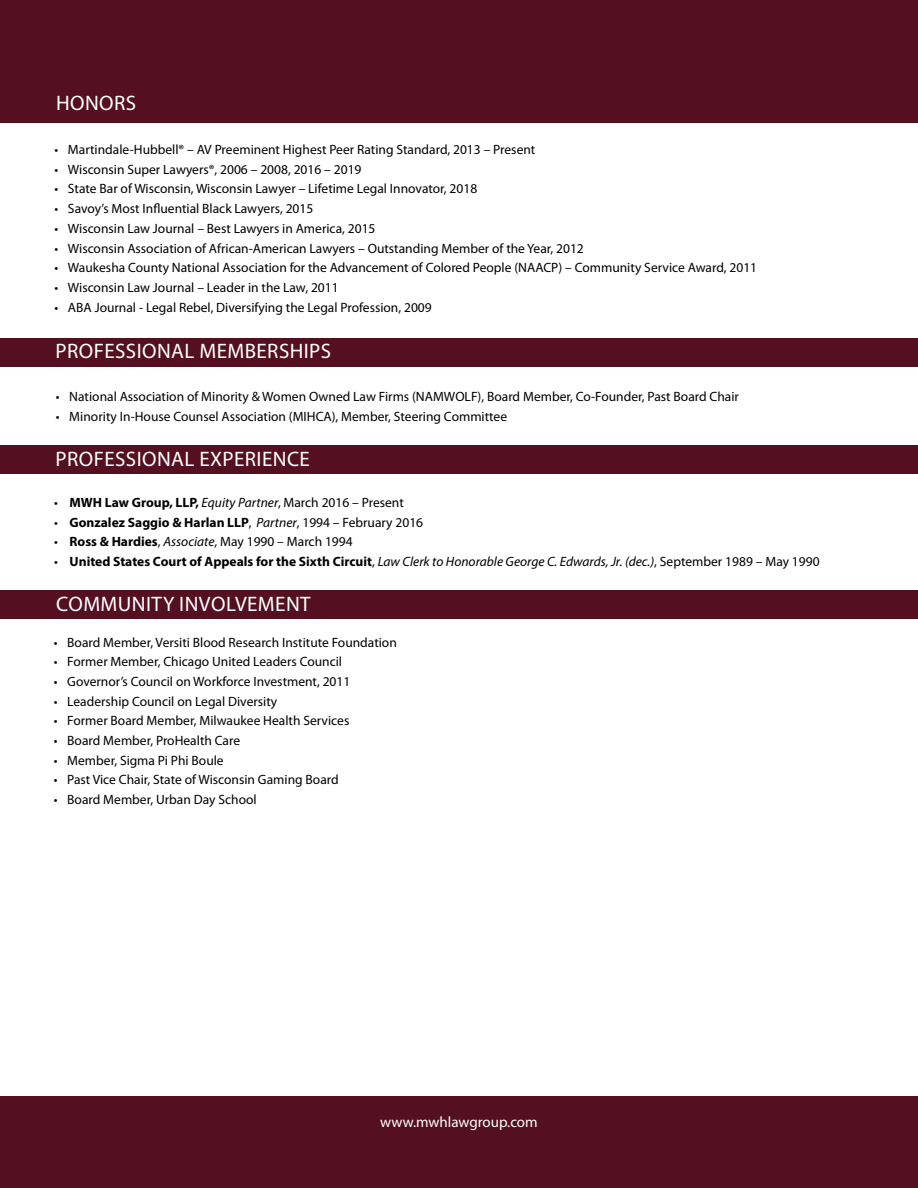
<style>
.page{position:relative;width:918px;height:1188px;background:#fff}
.page>*{position:absolute;margin:0;border:0;box-sizing:border-box;transform-origin:0 0}
.t1{font:21px "Myriad Pro";letter-spacing:.02em;color:#fff}
.t2{font:15px "Myriad Pro";color:#fff}
.t3{font:13.5px "Myriad Pro";color:#000}
.t4{font:700 13.5px "Myriad Pro";color:#000}
.s1{font-weight:700}
.s2{font-style:italic}
.s3{font-weight:400}
.s4{font-weight:400;font-style:italic}
</style>
<div class="page">
<div style="left:0;top:0;width:918px;height:122px;background:#540f21"></div>
<div style="left:0;top:1096px;width:918px;height:92px;background:#540f21"></div>
<div style="left:0;top:445px;width:918px;height:28px;background:#540f21"></div>
<div style="left:0;top:338px;width:918px;height:28px;background:#540f21"></div>
<div style="left:0;top:591px;width:918px;height:28px;background:#540f21"></div>
<h1 class="t1" style="left:56px;top:90px;width:82px">HONORS</h1>
<p class="t3" style="left:54px;top:141px;width:482px">• Martindale-Hubbell® – AV Preeminent Highest Peer Rating Standard, 2013 – Present</p>
<p class="t3" style="left:54px;top:161px;width:309px">• Wisconsin Super Lawyers®, 2006 – 2008, 2016 – 2019</p>
<p class="t3" style="left:54px;top:181px;width:424px">• State Bar of Wisconsin, Wisconsin Lawyer – Lifetime Legal Innovator, 2018</p>
<p class="t3" style="left:54px;top:200px;width:260px">• Savoy’s Most Influential Black Lawyers, 2015</p>
<p class="t3" style="left:54px;top:220px;width:323px">• Wisconsin Law Journal – Best Lawyers in America, 2015</p>
<p class="t3" style="left:54px;top:240px;width:531px">• Wisconsin Association of African-American Lawyers – Outstanding Member of the Year, 2012</p>
<p class="t3" style="left:54px;top:259px;width:704px">• Waukesha County National Association for the Advancement of Colored People (NAACP) – Community Service Award, 2011</p>
<p class="t3" style="left:54px;top:279px;width:286px">• Wisconsin Law Journal – Leader in the Law, 2011</p>
<p class="t3" style="left:54px;top:299px;width:379px">• ABA Journal - Legal Rebel, Diversifying the Legal Profession, 2009</p>
<h1 class="t1" style="left:56px;top:338px;width:277px">PROFESSIONAL MEMBERSHIPS</h1>
<p class="t3" style="left:56px;top:388px;width:685px">• National Association of Minority &amp; Women Owned Law Firms (NAMWOLF), Board Member, Co-Founder, Past Board Chair</p>
<p class="t3" style="left:56px;top:408px;width:453px">• Minority In-House Counsel Association (MIHCA), Member, Steering Committee</p>
<h1 class="t1" style="left:56px;top:446px;width:256px">PROFESSIONAL EXPERIENCE</h1>
<p class="t3" style="left:54px;top:494px;width:351px">• <span class="s1">MWH Law Group, LLP,</span> <span class="s2">Equity Partner</span>, March 2016 – Present</p>
<p class="t4" style="left:54px;top:513px;width:370px"><span class="s3">•</span> Gonzalez Saggio &amp; Harlan LLP<span class="s3">,</span> <span class="s4">Partner</span><span class="s3">, 1994 – February 2016</span></p>
<p class="t3" style="left:54px;top:534px;width:300px">• <span class="s1">Ross &amp; Hardies</span>, <span class="s2">Associate</span>, May 1990 – March 1994</p>
<p class="t4" style="left:54px;top:553px;width:767px"><span class="s3">•</span> United States Court of Appeals for the Sixth Circuit<span class="s3">,</span> <span class="s4">Law Clerk to Honorable George C. Edwards, Jr. (dec.)</span><span class="s3">, September 1989 – May 1990</span></p>
<h1 class="t1" style="left:56px;top:591px;width:256px">COMMUNITY INVOLVEMENT</h1>
<p class="t3" style="left:54px;top:634px;width:345px">• Board Member, Versiti Blood Research Institute Foundation</p>
<p class="t3" style="left:54px;top:653px;width:290px">• Former Member, Chicago United Leaders Council</p>
<p class="t3" style="left:54px;top:673px;width:298px">• Governor’s Council on Workforce Investment, 2011</p>
<p class="t3" style="left:54px;top:693px;width:225px">• Leadership Council on Legal Diversity</p>
<p class="t3" style="left:54px;top:712px;width:297px">• Former Board Member, Milwaukee Health Services</p>
<p class="t3" style="left:54px;top:732px;width:188px">• Board Member, ProHealth Care</p>
<p class="t3" style="left:54px;top:752px;width:171px">• Member, Sigma Pi Phi Boule</p>
<p class="t3" style="left:54px;top:772px;width:286px">• Past Vice Chair, State of Wisconsin Gaming Board</p>
<p class="t3" style="left:54px;top:791px;width:204px">• Board Member, Urban Day School</p>
<p class="t2" style="left:380px;top:1113px;width:159px">www.mwhlawgroup.com</p>
</div>
